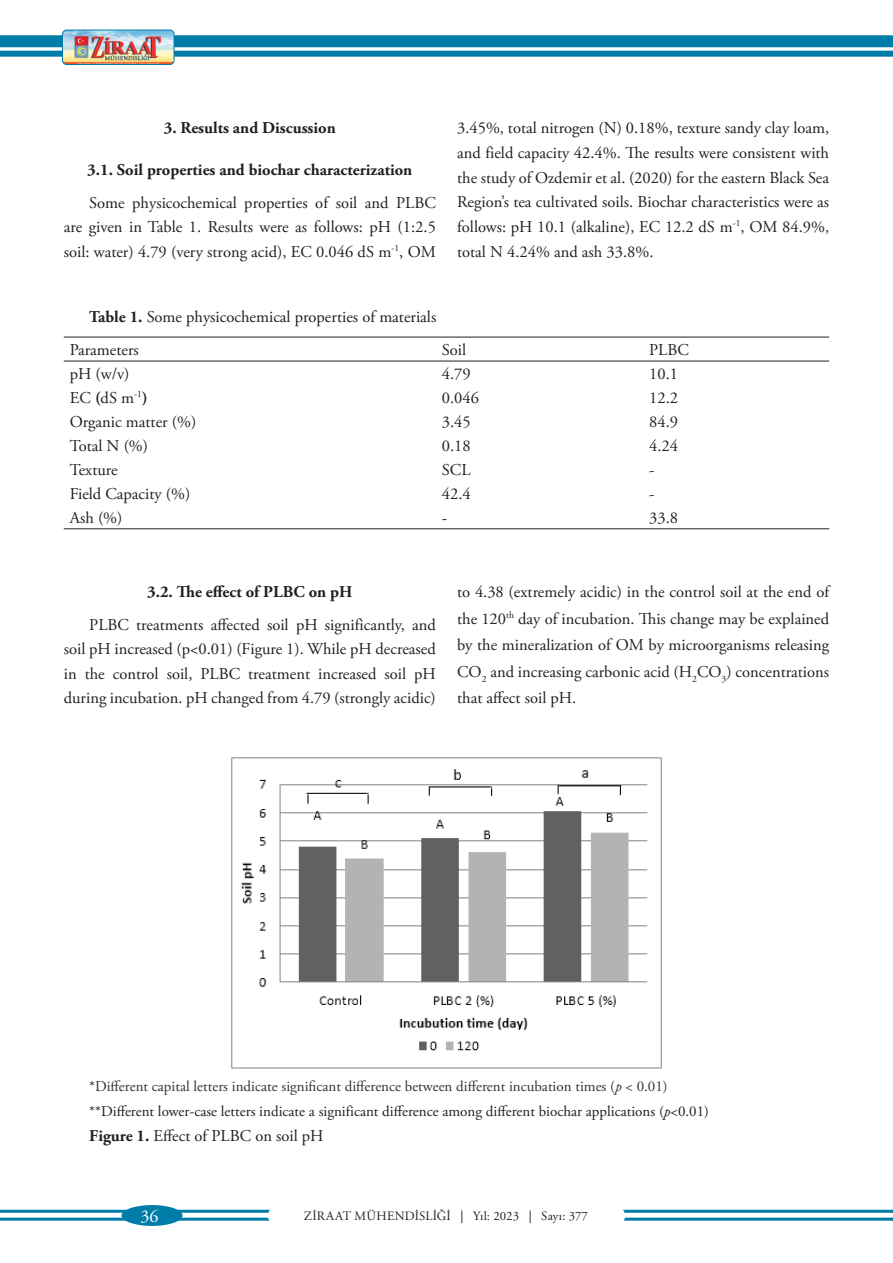
<style>
.page{position:relative;width:893px;height:1263px;background:#fff}
.page>*{position:absolute;margin:0;border:0;box-sizing:border-box;transform-origin:0 0}
.t1{font:18px "Adobe Garamond Pro";color:#fff}
.Dergipak_metin{font:16.5px/24.5px "Adobe Garamond Pro";color:#231f20;text-align:justify}
.Dergipak_başlık{font:700 16.5px "Adobe Garamond Pro";color:#231f20}
.Dergipak_metin-2{font:15px "Adobe Garamond Pro";color:#231f20}
.Dergipak_metin-3{font:15px "Adobe Garamond Pro";color:#333}
.t2{font:12.75px "Adobe Garamond Pro";letter-spacing:.015em;color:#231f20}
.s1{font-weight:700}
.s2{color:#231f20}
.s3{font-style:italic}
.s4{font-family:"Myriad Pro"}
</style>
<div class="page">
<hr style="left:0;top:1218px;width:893px;height:3px;background:#007ca9">
<hr style="left:0;top:1210px;width:893px;height:3px;background:#007ca9">
<div style="left:122px;top:1205px;width:61px;height:21px;background:#007ca9;border-radius:50%"></div>
<div style="left:268px;top:1206px;width:357px;height:19px;background:#fff;border-radius:10px"></div>
<div style="left:0;top:35px;width:893px;height:12px;background:#007ca9"></div>
<div style="left:0;top:51px;width:893px;height:6px;background:#007ca9"></div>
<img style="left:62px;top:30px;width:112px;height:34px">
<div style="left:62px;top:30px;width:112px;height:35px;border:1px solid #007ca9;border-radius:4px"></div>
<hr style="left:64px;top:337px;width:372px;height:1px;background:#231f20">
<hr style="left:436px;top:337px;width:207px;height:1px;background:#231f20">
<hr style="left:643px;top:337px;width:186px;height:1px;background:#231f20">
<hr style="left:64px;top:361px;width:372px;height:1px;background:#231f20">
<hr style="left:436px;top:361px;width:207px;height:1px;background:#231f20">
<hr style="left:643px;top:361px;width:186px;height:1px;background:#231f20">
<hr style="left:64px;top:528px;width:372px;height:1px;background:#231f20">
<hr style="left:436px;top:528px;width:207px;height:1px;background:#231f20">
<hr style="left:643px;top:528px;width:186px;height:1px;background:#231f20">
<img style="left:231px;top:757px;width:431px;height:312px">
<p class="Dergipak_başlık" style="left:164px;top:118px;width:174px">3. Results and Discussion</p>
<p class="Dergipak_başlık" style="left:87px;top:160px;width:327px">3.1. Soil properties and biochar characterization</p>
<p class="Dergipak_metin" style="left:64px;top:191px;width:374px;text-indent:26px">Some physicochemical properties of soil and PLBC are given in Table 1. Results were as follows: pH (1:2.5 soil: water) 4.79 (very strong acid), EC 0.046 dS m<sup>-1</sup>, OM</p>
<p class="Dergipak_metin" style="left:457px;top:116px;width:374px">3.45%, total nitrogen (N) 0.18%, texture sandy clay loam, and field capacity 42.4%. The results were consistent with the study of Ozdemir et al. (2020) for the eastern Black Sea Region’s tea cultivated soils. Biochar characteristics were as follows: pH 10.1 (alkaline), EC 12.2 dS m<sup>-1</sup>, OM 84.9%, total N 4.24% and ash 33.8%.</p>
<p class="Dergipak_metin" style="left:89px;top:305px;width:349px"><span class="s1">Table 1.</span> Some physicochemical properties of materials</p>
<p class="Dergipak_metin" style="left:70px;top:338px;width:71px">Parameters</p>
<p class="Dergipak_metin" style="left:442px;top:338px;width:26px">Soil</p>
<p class="Dergipak_metin" style="left:649px;top:338px;width:41px">PLBC</p>
<p class="Dergipak_metin" style="left:70px;top:362px;width:61px">pH (w/v)</p>
<p class="Dergipak_metin" style="left:442px;top:362px;width:30px">4.79</p>
<p class="Dergipak_metin" style="left:649px;top:362px;width:30px">10.1</p>
<p class="Dergipak_metin" style="left:70px;top:386px;width:79px">EC <span class="s1">(</span>dS m<sup>-1</sup><span class="s1">)</span></p>
<p class="Dergipak_metin" style="left:442px;top:386px;width:39px">0.046</p>
<p class="Dergipak_metin" style="left:649px;top:386px;width:30px">12.2</p>
<p class="Dergipak_metin" style="left:70px;top:410px;width:128px">Organic matter (%)</p>
<p class="Dergipak_metin" style="left:442px;top:410px;width:30px">3.45</p>
<p class="Dergipak_metin" style="left:649px;top:410px;width:30px">84.9</p>
<p class="Dergipak_metin" style="left:70px;top:434px;width:80px">Total N (%)</p>
<p class="Dergipak_metin" style="left:442px;top:434px;width:30px">0.18</p>
<p class="Dergipak_metin" style="left:649px;top:434px;width:30px">4.24</p>
<p class="Dergipak_metin" style="left:70px;top:458px;width:49px">Texture</p>
<p class="Dergipak_metin" style="left:442px;top:458px;width:30px">SCL</p>
<p class="Dergipak_metin" style="left:649px;top:458px;width:7px">-</p>
<p class="Dergipak_metin" style="left:70px;top:482px;width:122px">Field Capacity (%)</p>
<p class="Dergipak_metin" style="left:442px;top:482px;width:30px">42.4</p>
<p class="Dergipak_metin" style="left:649px;top:482px;width:7px">-</p>
<p class="Dergipak_metin" style="left:70px;top:506px;width:54px">Ash (%)</p>
<p class="Dergipak_metin" style="left:442px;top:506px;width:7px">-</p>
<p class="Dergipak_metin" style="left:649px;top:506px;width:30px">33.8</p>
<p class="Dergipak_başlık" style="left:147px;top:582px;width:207px">3.2. The effect of PLBC on pH</p>
<p class="Dergipak_metin" style="left:64px;top:613px;width:374px;text-indent:26px">PLBC treatments affected soil pH significantly, and soil pH increased (p&lt;0.01) (Figure 1). While pH decreased in the control soil, PLBC treatment increased soil pH during incubation. pH changed from 4.79 (strongly acidic)</p>
<p class="Dergipak_metin" style="left:457px;top:579px;width:374px;line-height:26.5px">to 4.38 (extremely acidic) in the control soil at the end of the 120<sup>th</sup> day of incubation. This change may be explained by the mineralization of OM by microorganisms releasing CO<sub>2</sub> and increasing carbonic acid (H<sub>2</sub>CO<sub>3</sub>) concentrations that affect soil pH.</p>
<p class="Dergipak_metin-3" style="left:89px;top:1077px;width:580px"><span class="s2">*</span>Different capital letters indicate significant difference between different incubation times (<span class="s3">p</span> &lt; 0.01)</p>
<p class="Dergipak_metin-2" style="left:89px;top:1102px;width:621px">**Different lower-case letters indicate a significant difference among different biochar applications (<span class="s3">p</span>&lt;0.01)</p>
<p class="Dergipak_metin" style="left:89px;top:1124px;width:236px"><span class="s1">Figure 1.</span> Effect of PLBC on soil pH</p>
<p class="t1" style="left:141px;top:1205px;width:19px">36</p>
<p class="t2" style="left:304px;top:1208px;width:286px">ZİRAAT MÜHENDİSLİĞİ <span class="s4">|</span> Yıl: 2023 <span class="s4">|</span> Sayı: 377</p>
</div>
